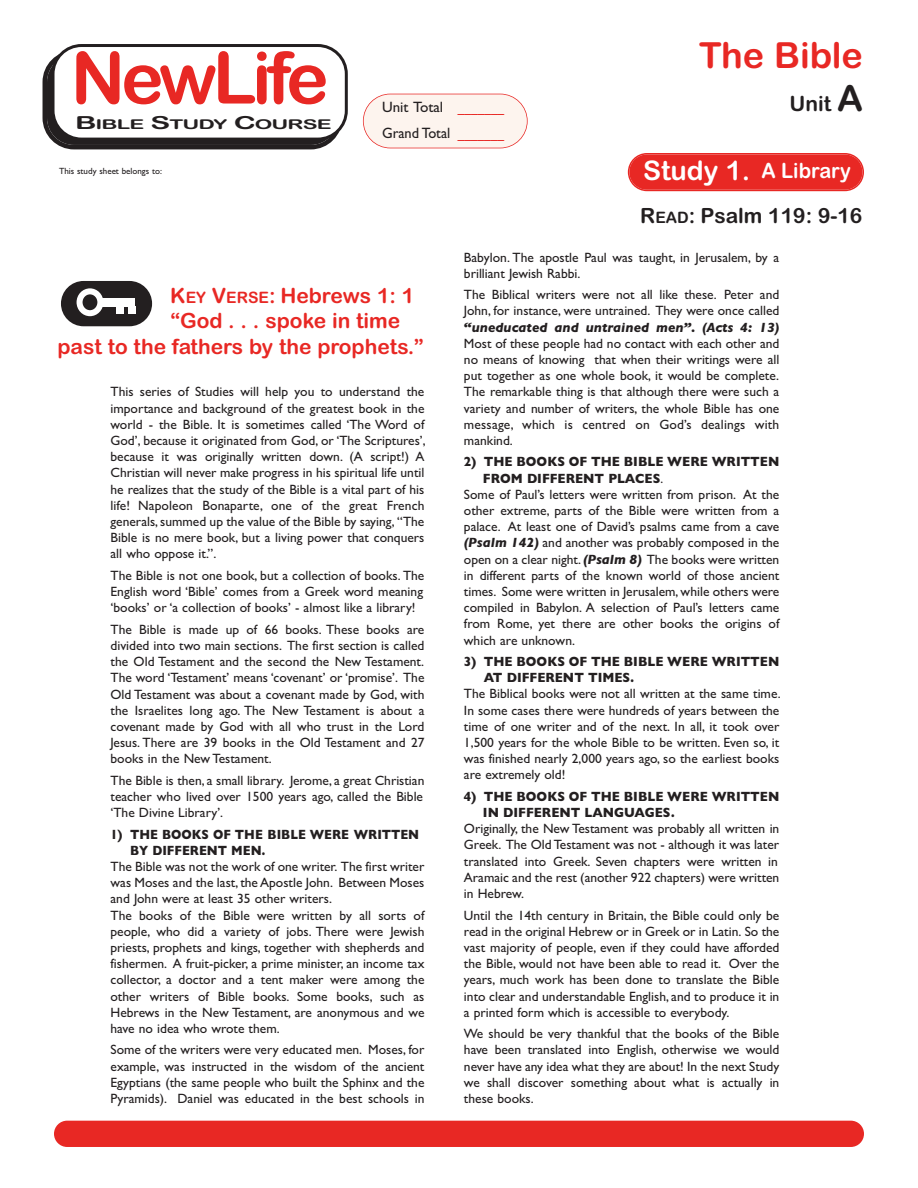
<style>
.page{position:relative;width:918px;height:1188px;background:#fff}
.page>*{position:absolute;margin:0;border:0;box-sizing:border-box;transform-origin:0 0}
.t1{font:72px "Arial Rounded MT Bold";letter-spacing:-.06em;color:#e82824}
.t2{font:36px "Arial Rounded MT Bold";color:#e82824}
.t3{font:21px "Arial Rounded MT Bold";color:#e82824}
.t4{font:21px "Arial Rounded MT Bold";color:#231f20}
.t5{font:21px "Arial Rounded MT Bold";color:#fff;scale:.95 1}
.t6{font:15px/25.5px "Gill Sans";color:#231f20}
.t7{font:13.5px/16.2px "Gill Sans";color:#231f20;text-align:justify}
.t8{font:700 13.5px/16.2px "Gill Sans";color:#231f20;scale:.93 1}
.t9{font:700 13.5px/16.2px "Gill Sans";color:#231f20;scale:.9 1}
.t10{font:italic 700 13.5px "Gill Sans";color:#231f20}
.t11{font:13.5px "Arial Rounded MT Bold";letter-spacing:-.04em;color:#231f20;scale:1.65 1}
.t12{font:9px "Gill Sans";color:#231f20}
.s1{font-size:18px}
.s2{color:#e82824}
.s3{font-size:36px}
.s4{font-size:27px}
.s5{font-size:15.75px}
.s6{font-weight:400}
.s7{font-weight:700;font-style:italic}
</style>
<div class="page">
<div style="left:61px;top:281px;width:91px;height:45px;background:#231f20;border-radius:23px"></div>
<svg style="left:77px;top:288px;width:26px;height:28px"></svg>
<div style="left:102px;top:298px;width:33px;height:9px;background:#fff"></div>
<div style="left:128px;top:306px;width:7px;height:8px;background:#fff"></div>
<div style="left:117px;top:307px;width:7px;height:7px;background:#fff"></div>
<div style="left:54px;top:1121px;width:810px;height:26px;background:#e82824;border-radius:13px"></div>
<svg style="left:628px;top:153px;width:236px;height:38px;background:#e9312d"></svg>
<svg style="left:43px;top:44px;width:305px;height:105px"></svg>
<div style="left:364px;top:94px;width:163px;height:54px;background:#fdf4ee;border-radius:27px"></div>
<div style="left:363px;top:94px;width:165px;height:54px;border:2px solid #e82824;border-radius:27px"></div>
<h1 class="t1" style="left:71px;top:51px;width:260px">NewLife</h1>
<p class="t11" style="left:75px;top:119px;width:157px"><span class="s1">B</span>IBLE <span class="s1">S</span>TUDY <span class="s1">C</span>OURSE</p>
<p class="t12" style="left:59px;top:168px;width:104px">This study sheet belongs to:</p>
<p class="t6" style="left:382px;top:96px;width:124px">Unit Total <span class="s2">_______<br></span>Grand Total <span class="s2">_______</span></p>
<h2 class="t2" style="left:699px;top:42px;width:165px">The Bible</h2>
<h3 class="t4" style="left:790px;top:96px;width:75px">Unit <span class="s3">A</span></h3>
<h3 class="t5" style="left:643px;top:162px;width:220px"><span class="s4">Study 1.</span> A Library</h3>
<h3 class="t4" style="left:640px;top:208px;width:224px">R<span class="s5">EAD</span>: Psalm 119: 9-16</h3>
<h3 class="t3" style="left:170px;top:288px;width:246px">K<span class="s5">EY</span> V<span class="s5">ERSE</span>: Hebrews 1: 1</h3>
<h3 class="t3" style="left:170px;top:313px;width:231px">“God . . . spoke in time</h3>
<h3 class="t3" style="left:58px;top:338px;width:368px">past to the fathers by the prophets.”</h3>
<p class="t7" style="left:111px;top:385px;width:317px">This series of Studies will help you to understand the importance and background of the greatest book in the world - the Bible. It is sometimes called ‘The Word of God’, because it originated from God, or ‘The Scriptures’, because it was originally written down. (A script!) A Christian will never make progress in his spiritual life until he realizes that the study of the Bible is a vital part of his life! Napoleon Bonaparte, one of the great French generals, summed up the value of the Bible by saying, “The Bible is no mere book, but a living power that conquers all who oppose it.”.</p>
<p class="t7" style="left:111px;top:569px;width:315px">The Bible is not one book, but a collection of books. The English word ‘Bible’ comes from a Greek word meaning ‘books’ or ‘a collection of books’ - almost like a library!</p>
<p class="t7" style="left:111px;top:623px;width:315px">The Bible is made up of 66 books. These books are divided into two main sections. The first section is called the Old Testament and the second the New Testament.<br>The word ‘Testament’ means ‘covenant’ or ‘promise’. The Old Testament was about a covenant made by God, with the Israelites long ago. The New Testament is about a covenant made by God with all who trust in the Lord Jesus. There are 39 books in the Old Testament and 27 books in the New Testament.</p>
<p class="t7" style="left:111px;top:774px;width:315px">The Bible is then, a small library. Jerome, a great Christian teacher who lived over 1500 years ago, called the Bible ‘The Divine Library’.</p>
<p class="t9" style="left:130px;top:827px;width:323px;text-indent:-20px">1) THE BOOKS OF THE BIBLE WERE WRITTEN<br>BY DIFFERENT MEN.</p>
<p class="t7" style="left:111px;top:860px;width:315px;text-align:left">The Bible was not the work of one writer. The first writer was Moses and the last, the Apostle John. Between Moses and John were at least 35 other writers.<br>The books of the Bible were written by all sorts of people, who did a variety of jobs. There were Jewish priests, prophets and kings, together with shepherds and fishermen. A fruit-picker, a prime minister, an income tax collector, a doctor and a tent maker were among the other writers of Bible books. Some books, such as Hebrews in the New Testament, are anonymous and we have no idea who wrote them.</p>
<p class="t7" style="left:111px;top:1043px;width:315px">Some of the writers were very educated men. Moses, for example, was instructed in the wisdom of the ancient Egyptians (the same people who built the Sphinx and the Pyramids). Daniel was educated in the best schools in</p>
<p class="t7" style="left:464px;top:250px;width:317px">Babylon. The apostle Paul was taught, in Jerusalem, by a brilliant Jewish Rabbi.</p>
<p class="t7" style="left:464px;top:288px;width:317px">The Biblical writers were not all like these. Peter and<br>John, for instance, were untrained. They were once called</p>
<p class="t10" style="left:464px;top:322px;width:317px">“uneducated and untrained men”. (Acts 4: 13)</p>
<p class="t7" style="left:464px;top:337px;width:317px">Most of these people had no contact with each other and no means of knowing that when their writings were all put together as one whole book, it would be complete.<br>The remarkable thing is that although there were such a variety and number of writers, the whole Bible has one message, which is centred on God’s dealings with mankind.</p>
<p class="t8" style="left:464px;top:455px;width:341px">2) THE BOOKS OF THE BIBLE WERE WRITTEN</p>
<p class="t8" style="left:483px;top:471px;width:195px">FROM DIFFERENT PLACES<span class="s6">.</span></p>
<p class="t7" style="left:464px;top:488px;width:317px">Some of Paul’s letters were written from prison. At the</p>
<p class="t7" style="left:464px;top:504px;width:317px">other extreme, parts of the Bible were written from a</p>
<p class="t7" style="left:464px;top:520px;width:317px">palace. At least one of David’s psalms came from a cave</p>
<p class="t7" style="left:464px;top:536px;width:317px"><span class="s7">(Psalm 142)</span> and another was probably composed in the</p>
<p class="t7" style="left:464px;top:552px;width:317px">open on a clear night. <span class="s7">(Psalm 8)</span> The books were written</p>
<p class="t7" style="left:464px;top:569px;width:317px">in different parts of the known world of those ancient</p>
<p class="t7" style="left:464px;top:585px;width:317px">times. Some were written in Jerusalem, while others were</p>
<p class="t7" style="left:464px;top:601px;width:317px">compiled in Babylon. A selection of Paul’s letters came</p>
<p class="t7" style="left:464px;top:617px;width:317px">from Rome, yet there are other books the origins of</p>
<p class="t7" style="left:464px;top:633px;width:113px">which are unknown.</p>
<p class="t8" style="left:484px;top:655px;width:319px;text-indent:-20px">3) THE BOOKS OF THE BIBLE WERE WRITTEN<br>AT DIFFERENT TIMES.</p>
<p class="t7" style="left:464px;top:687px;width:318px">The Biblical books were not all written at the same time.<br>In some cases there were hundreds of years between the time of one writer and of the next. In all, it took over 1,500 years for the whole Bible to be written. Even so, it was finished nearly 2,000 years ago, so the earliest books are extremely old!</p>
<p class="t8" style="left:483px;top:790px;width:320px;text-indent:-19px">4) THE BOOKS OF THE BIBLE WERE WRITTEN<br>IN DIFFERENT LANGUAGES.</p>
<p class="t7" style="left:464px;top:822px;width:317px">Originally, the New Testament was probably all written in Greek. The Old Testament was not - although it was later translated into Greek. Seven chapters were written in Aramaic and the rest (another 922 chapters) were written in Hebrew.</p>
<p class="t7" style="left:464px;top:908px;width:317px">Until the 14th century in Britain, the Bible could only be read in the original Hebrew or in Greek or in Latin. So the vast majority of people, even if they could have afforded the Bible, would not have been able to read it. Over the years, much work has been done to translate the Bible into clear and understandable English, and to produce it in a printed form which is accessible to everybody.</p>
<p class="t7" style="left:464px;top:1027px;width:317px">We should be very thankful that the books of the Bible have been translated into English, otherwise we would never have any idea what they are about! In the next Study we shall discover something about what is actually in these books.</p>
</div>
